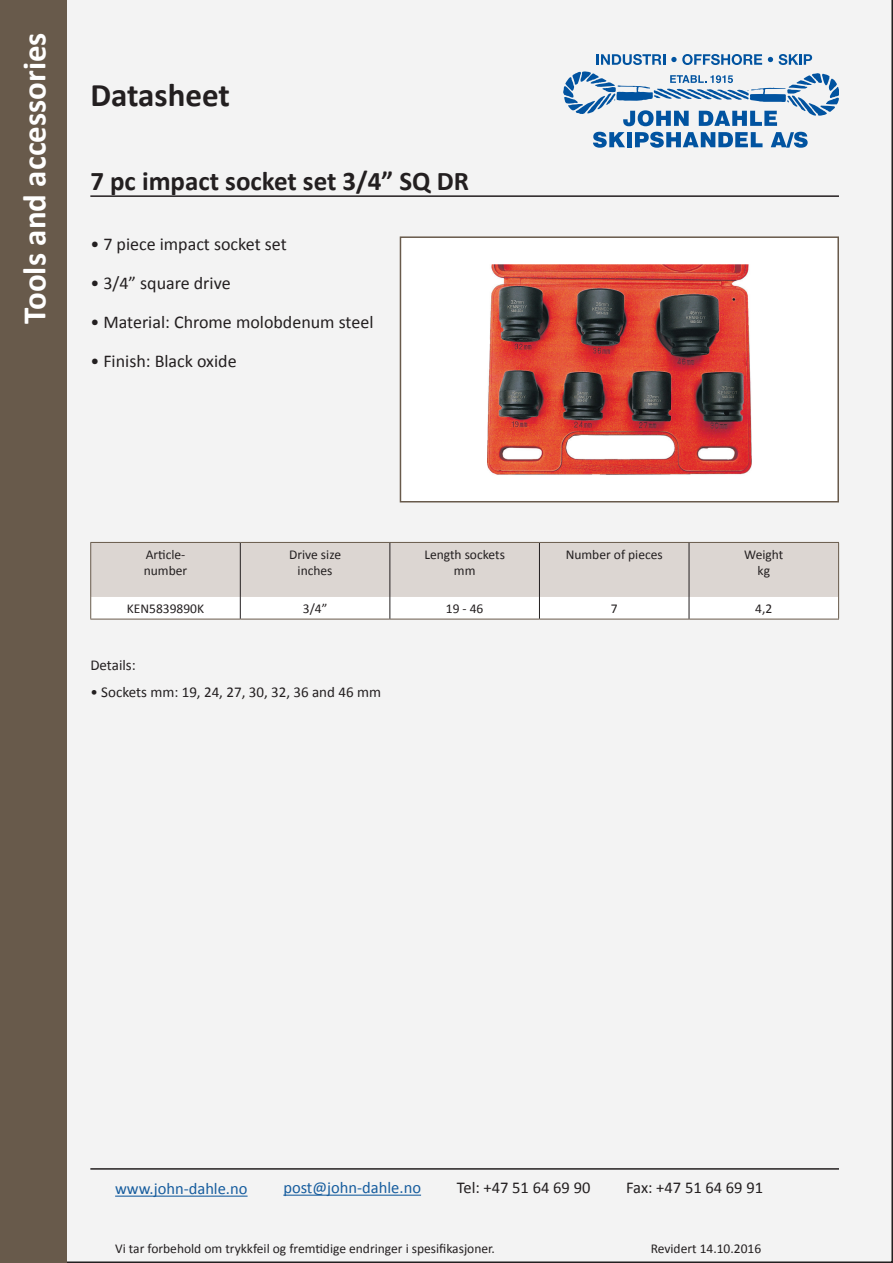
<style>
.page{position:relative;width:893px;height:1263px;background:#fff}
.page>*{position:absolute;margin:0;border:0;box-sizing:border-box;transform-origin:0 0}
.t1{font:700 33px "Calibri";color:#fff}
.t2{font:700 33px "Calibri";color:#231f20}
.t3{font:700 27px "Calibri";color:#231f20}
.t4{font:18px "Calibri";color:#231f20}
.t5{font:16.5px "Calibri";color:#175d9e}
.t6{font:16.5px "Calibri";color:#231f20}
.t7{font:15px "Calibri";color:#231f20}
.t8{font:13.5px/16.2px "Calibri";color:#231f20;text-align:center}
</style>
<div class="page">
<div style="left:67px;top:0;width:826px;height:1263px;background:#f3f3f3"></div>
<div style="left:0;top:0;width:67px;height:1263px;background:#685a4b"></div>
<div style="left:400px;top:237px;width:438px;height:265px;background:#fff"></div>
<img style="left:487px;top:264px;width:265px;height:211px">
<div style="left:400px;top:236px;width:439px;height:266px;border:2px solid #685a4b"></div>
<hr style="left:90px;top:619px;width:150px;height:1px;background:#685a4b">
<hr style="left:240px;top:619px;width:150px;height:1px;background:#685a4b">
<hr style="left:390px;top:619px;width:149px;height:1px;background:#685a4b">
<hr style="left:539px;top:619px;width:150px;height:1px;background:#685a4b">
<hr style="left:689px;top:619px;width:150px;height:1px;background:#685a4b">
<svg style="left:90px;top:542px;width:749px;height:77px"></svg>
<hr style="left:90px;top:195px;width:749px;height:2px;background:#231f20">
<svg style="left:564px;top:71px;width:275px;height:55px"></svg>
<svg style="left:593px;top:132px;width:32px;height:16px"></svg>
<div style="left:627px;top:132px;width:5px;height:15px;background:#0153a0"></div>
<svg style="left:635px;top:132px;width:127px;height:16px"></svg>
<svg style="left:771px;top:132px;width:37px;height:16px"></svg>
<svg style="left:597px;top:54px;width:68px;height:11px"></svg>
<svg style="left:671px;top:54px;width:91px;height:11px"></svg>
<svg style="left:768px;top:57px;width:5px;height:5px"></svg>
<svg style="left:779px;top:54px;width:33px;height:11px"></svg>
<hr style="left:90px;top:1168px;width:749px;height:2px;background:#231f20">
<hr style="left:115px;top:1195px;width:133px;height:2px;background:#175d9e">
<hr style="left:283px;top:1194px;width:138px;height:2px;background:#175d9e">
<h1 class="t1" style="left:14px;top:323px;width:293px;rotate:-90deg">Tools and accessories</h1>
<h1 class="t2" style="left:90px;top:74px;width:141px">Datasheet</h1>
<h2 class="t3" style="left:90px;top:164px;width:380px">7 pc impact socket set 3/4” SQ DR</h2>
<h3 class="t4" style="left:90px;top:233px;width:198px">• 7 piece impact socket set</h3>
<h3 class="t4" style="left:90px;top:272px;width:142px">• 3/4” square drive</h3>
<h3 class="t4" style="left:90px;top:311px;width:285px">• Material: Chrome molobdenum steel</h3>
<h3 class="t4" style="left:90px;top:350px;width:148px">• Finish: Black oxide</h3>
<p class="t8" style="left:144px;top:546px;width:45px;text-align:left">Article&shy;number</p>
<p class="t8" style="left:289px;top:546px;width:53px">Drive size inches</p>
<p class="t8" style="left:424px;top:546px;width:82px">Length sockets mm</p>
<p class="t8" style="left:566px;top:546px;width:99px">Number of pieces</p>
<p class="t8" style="left:744px;top:546px;width:41px">Weight kg</p>
<p class="t8" style="left:127px;top:600px;width:79px">KEN5839890K</p>
<p class="t8" style="left:303px;top:600px;width:26px">3/4”</p>
<p class="t8" style="left:446px;top:600px;width:39px">19 - 46</p>
<p class="t8" style="left:611px;top:600px;width:8px">7</p>
<p class="t8" style="left:755px;top:600px;width:19px">4,2</p>
<p class="t7" style="left:90px;top:656px;width:47px">Details:</p>
<p class="t7" style="left:90px;top:683px;width:292px">• Sockets mm: 19, 24, 27, 30, 32, 36 and 46 mm</p>
<p class="t5" style="left:115px;top:1178px;width:134px">www.john-dahle.no</p>
<p class="t5" style="left:283px;top:1177px;width:139px">post@john-dahle.no</p>
<p class="t6" style="left:457px;top:1177px;width:135px">Tel: +47 51 64 69 90</p>
<p class="t6" style="left:626px;top:1177px;width:138px">Fax: +47 51 64 69 91</p>
<p class="t8" style="left:115px;top:1240px;width:381px">Vi tar forbehold om trykkfeil og fremtidige endringer i spesifikasjoner.</p>
<p class="t8" style="left:651px;top:1240px;width:112px">Revidert 14.10.2016</p>
</div>
